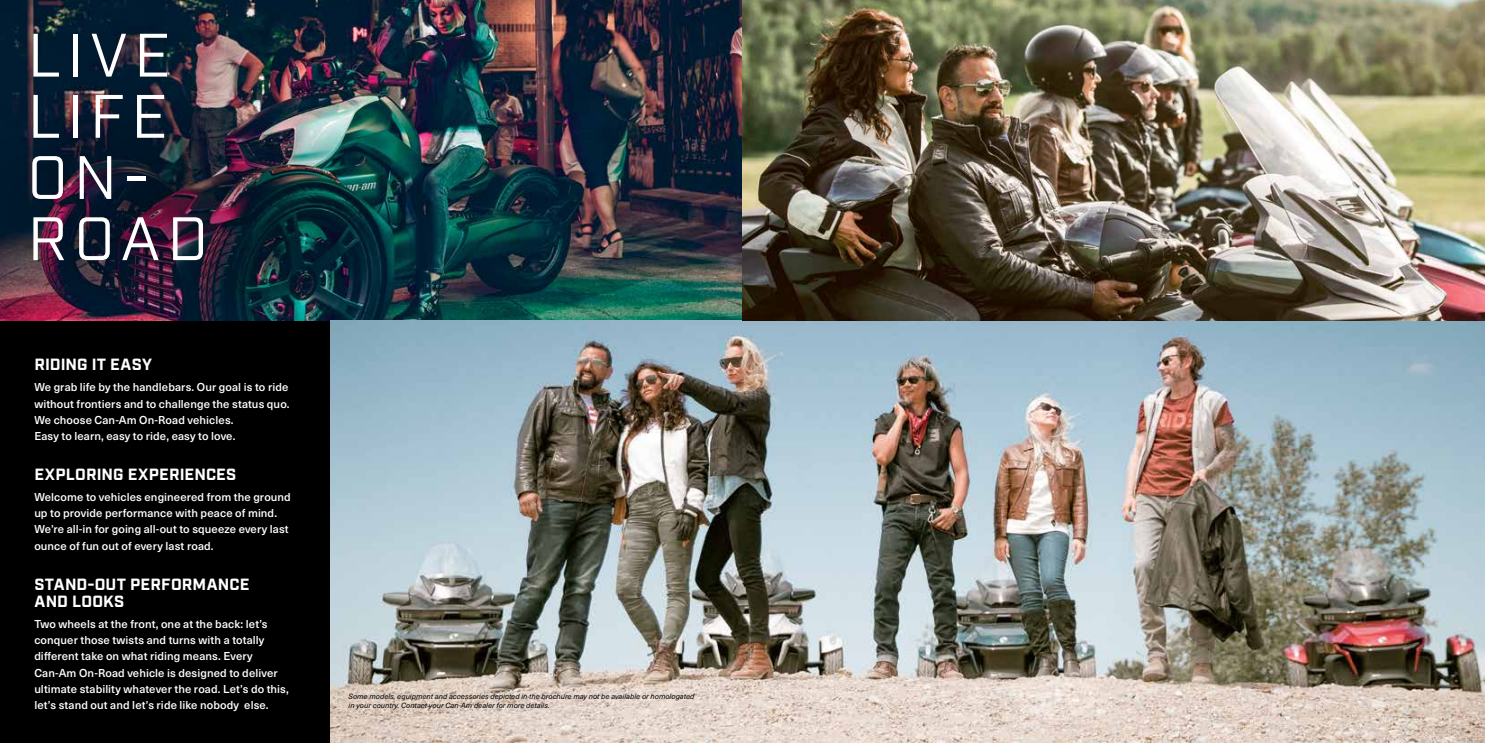
<style>
.page{position:relative;width:1485px;height:743px;background:#fff}
.page>*{position:absolute;margin:0;border:0;box-sizing:border-box;transform-origin:0 0}
.t1{font:61.12px/61.1px "Industry";letter-spacing:.1em;color:#fff}
.t2{font:700 16.25px/17.5px "Industry";letter-spacing:.01em;color:#fff}
.t3{font:500 11.25px/16.2px "Neue Haas Unica W1 G";letter-spacing:.01em;color:#fff}
.t4{font:italic 7.38px/8.1px "Neue Haas Unica W1 G";color:#000}
</style>
<div class="page">
<div style="left:0;top:0;width:742px;height:742px;background:#000"></div>
<img style="left:0;top:0;width:1485px;height:320px">
<img style="left:331px;top:320px;width:1154px;height:422px">
<img style="left:0;top:101px;width:416px;height:212px">
<h1 class="t1" style="left:28px;top:26px;width:182px">LIVE<br>LIFE<br>ON-<br>ROAD</h1>
<h2 class="t2" style="left:34px;top:357px;width:119px">RIDING IT EASY</h2>
<p class="t3" style="left:34px;top:378px;width:257px">We grab life by the handlebars. Our goal is to ride without frontiers and to challenge the status quo.<br>We choose Can-Am On-Road vehicles.<br>Easy to learn, easy to ride, easy to love.</p>
<h2 class="t2" style="left:34px;top:466px;width:204px">EXPLORING EXPERIENCES</h2>
<p class="t3" style="left:34px;top:488px;width:258px">Welcome to vehicles engineered from the ground up to provide performance with peace of mind.<br>We’re all-in for going all-out to squeeze every last ounce of fun out of every last road.</p>
<h2 class="t2" style="left:34px;top:576px;width:217px">STAND-OUT PERFORMANCE<br>AND LOOKS</h2>
<p class="t3" style="left:34px;top:615px;width:256px">Two wheels at the front, one at the back: let’s conquer those twists and turns with a totally different take on what riding means. Every Can-Am On-Road vehicle is designed to deliver ultimate stability whatever the road. Let’s do this, let’s stand out and let’s ride like nobody else.</p>
<p class="t4" style="left:349px;top:692px;width:347px">Some models, equipment and accessories depicted in the brochure may not be available or homologated in your country. Contact your Can-Am dealer for more details.</p>
</div>
